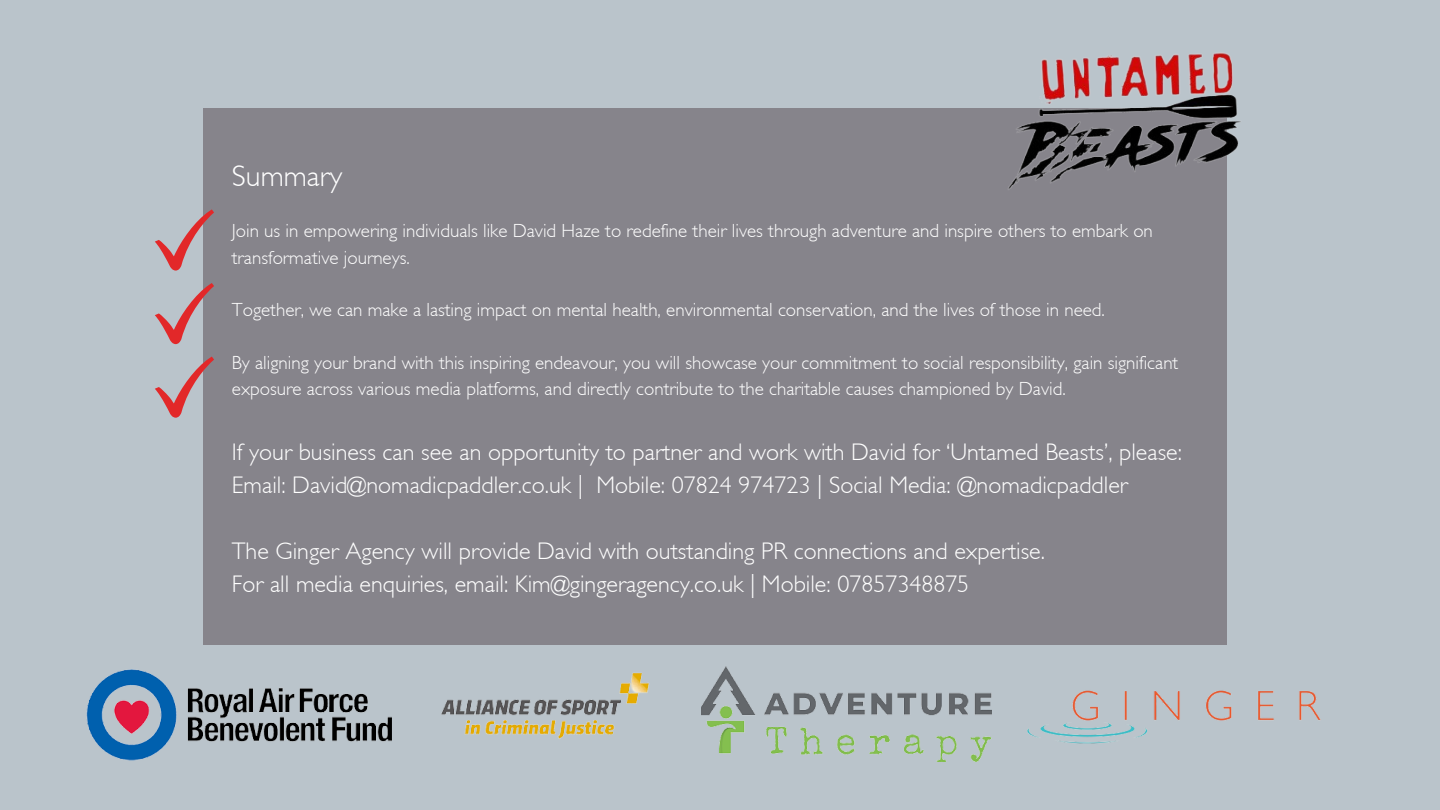
<style>
.page{position:relative;width:1440px;height:810px;background:#bac4cb}
.page>*{position:absolute;margin:0;border:0;box-sizing:border-box;transform-origin:0 0}
.t1{font:300 30px "Gill Sans";color:#fff}
.t2{font:300 24px "Gill Sans";color:#fff}
.t3{font:300 19px/26.2px "Gill Sans";color:#fff}
</style>
<div class="page">
<div style="left:204px;top:108px;width:1023px;height:537px;background:#86848b"></div>
<img style="left:86px;top:669px;width:306px;height:92px">
<img style="left:441px;top:673px;width:208px;height:66px">
<img style="left:702px;top:666px;width:289px;height:96px">
<svg style="left:155px;top:209px;width:59px;height:62px"></svg>
<svg style="left:155px;top:283px;width:59px;height:61px"></svg>
<svg style="left:155px;top:357px;width:59px;height:61px"></svg>
<img style="left:1027px;top:690px;width:294px;height:54px">
<img style="left:1008px;top:52px;width:233px;height:138px">
<p class="t1" style="left:232px;top:165px;width:112px">Summary</p>
<p class="t3" style="left:232px;top:220px;width:923px">Join us in empowering individuals like David Haze to redefine their lives through adventure and inspire others to embark on transformative journeys.</p>
<p class="t3" style="left:232px;top:299px;width:875px">Together, we can make a lasting impact on mental health, environmental conservation, and the lives of those in need.</p>
<p class="t3" style="left:232px;top:351px;width:948px">By aligning your brand with this inspiring endeavour, you will showcase your commitment to social responsibility, gain significant exposure across various media platforms, and directly contribute to the charitable causes championed by David.</p>
<p class="t2" style="left:232px;top:444px;width:952px">If your business can see an opportunity to partner and work with David for ‘Untamed Beasts’, please:</p>
<p class="t2" style="left:232px;top:477px;width:897px">Email: David@nomadicpaddler.co.uk | Mobile: 07824 974723 | Social Media: @nomadicpaddler</p>
<p class="t2" style="left:232px;top:543px;width:815px">The Ginger Agency will provide David with outstanding PR connections and expertise.</p>
<p class="t2" style="left:232px;top:576px;width:739px">For all media enquiries, email: Kim@gingeragency.co.uk | Mobile: 07857348875</p>
</div>
